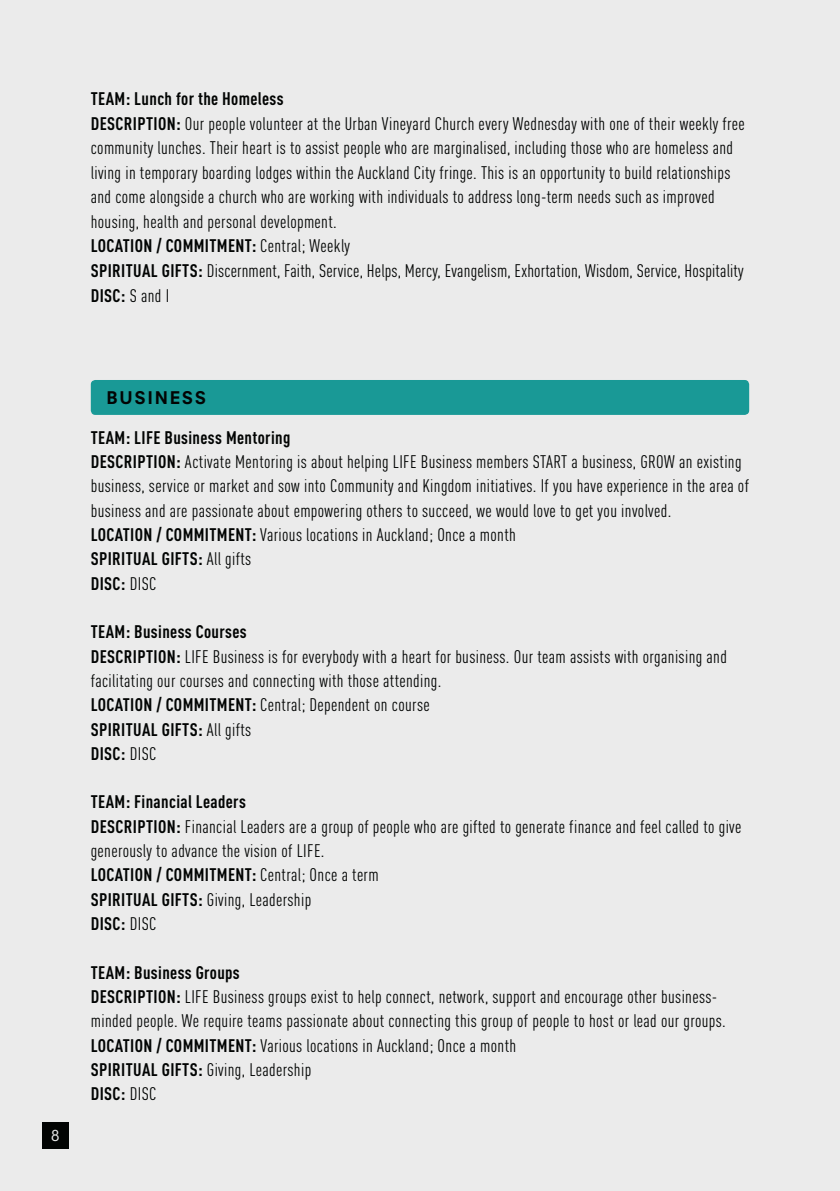
<style>
.page{position:relative;width:840px;height:1191px;background:#fff}
.page>*{position:absolute;margin:0;border:0;box-sizing:border-box;transform-origin:0 0}
.t1{font:18px/24.4px "Nu Din Cond";letter-spacing:.02em;color:#020403}
.t2{font:800 17px "Neuzeit SLT Std";letter-spacing:.1em;color:#020403}
.t3{font:15px "Neuzeit SLT Std";color:#ebebeb}
.s1{font-weight:700}
</style>
<div class="page">
<div style="left:0;top:0;width:839px;height:1191px;background:#ebebeb"></div>
<div style="left:91px;top:380px;width:657px;height:35px;background:#199996;border-radius:5px"></div>
<div style="left:42px;top:1122px;width:27px;height:26px;background:#020403"></div>
<p class="t1" style="left:91px;top:86px;width:655px"><span class="s1">TEAM: Lunch for the Homeless<br>DESCRIPTION:</span> Our people volunteer at the Urban Vineyard Church every Wednesday with one of their weekly free community lunches. Their heart is to assist people who are marginalised, including those who are homeless and living in temporary boarding lodges within the Auckland City fringe. This is an opportunity to build relationships and come alongside a church who are working with individuals to address long-term needs such as improved housing, health and personal development.<br><span class="s1">LOCATION / COMMITMENT:</span> Central; Weekly<br><span class="s1">SPIRITUAL GIFTS:</span> Discernment, Faith, Service, Helps, Mercy, Evangelism, Exhortation, Wisdom, Service, Hospitality <span class="s1">DISC:</span> S and I</p>
<p class="t3" style="left:51px;top:1126px;width:10px">8</p>
<p class="t2" style="left:106px;top:387px;width:101px">BUSINESS</p>
<p class="t1" style="left:91px;top:425px;width:659px"><span class="s1">TEAM: LIFE Business Mentoring<br>DESCRIPTION:</span> Activate Mentoring is about helping LIFE Business members START a business, GROW an existing business, service or market and sow into Community and Kingdom initiatives. If you have experience in the area of business and are passionate about empowering others to succeed, we would love to get you involved.<br><span class="s1">LOCATION / COMMITMENT:</span> Various locations in Auckland; Once a month<br><span class="s1">SPIRITUAL GIFTS:</span> All gifts<br><span class="s1">DISC:</span> DISC</p>
<p class="t1" style="left:91px;top:619px;width:637px"><span class="s1">TEAM: Business Courses<br>DESCRIPTION:</span> LIFE Business is for everybody with a heart for business. Our team assists with organising and facilitating our courses and connecting with those attending.<br><span class="s1">LOCATION / COMMITMENT:</span> Central; Dependent on course<br><span class="s1">SPIRITUAL GIFTS:</span> All gifts<br><span class="s1">DISC:</span> DISC</p>
<p class="t1" style="left:91px;top:789px;width:652px"><span class="s1">TEAM: Financial Leaders<br>DESCRIPTION:</span> Financial Leaders are a group of people who are gifted to generate finance and feel called to give generously to advance the vision of LIFE.<br><span class="s1">LOCATION / COMMITMENT:</span> Central; Once a term<br><span class="s1">SPIRITUAL GIFTS:</span> Giving, Leadership<br><span class="s1">DISC:</span> DISC</p>
<p class="t1" style="left:91px;top:960px;width:636px"><span class="s1">TEAM: Business Groups<br>DESCRIPTION:</span> LIFE Business groups exist to help connect, network, support and encourage other business&shy;minded people. We require teams passionate about connecting this group of people to host or lead our groups.<br><span class="s1">LOCATION / COMMITMENT:</span> Various locations in Auckland; Once a month<br><span class="s1">SPIRITUAL GIFTS:</span> Giving, Leadership<br><span class="s1">DISC:</span> DISC</p>
</div>
